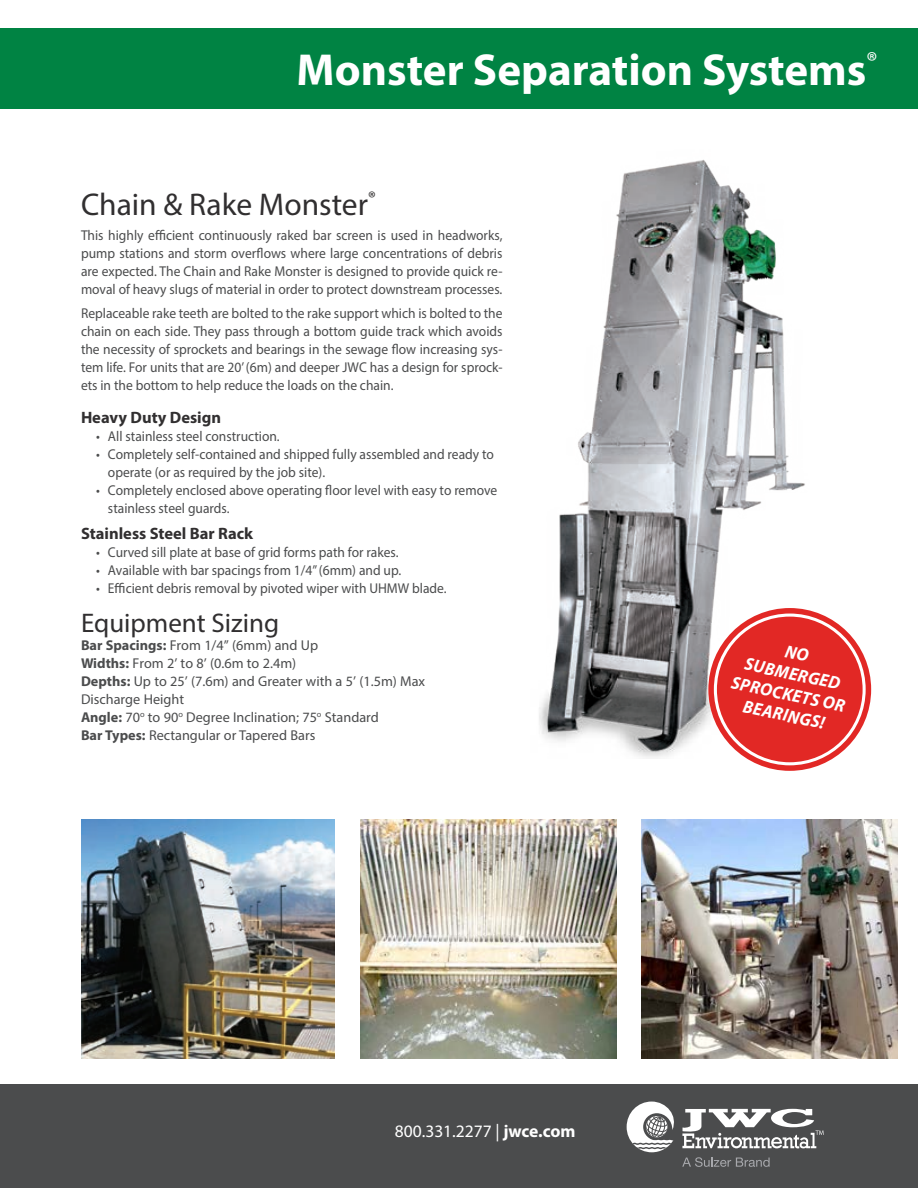
<style>
.page{position:relative;width:918px;height:1188px;background:#fff}
.page>*{position:absolute;margin:0;border:0;box-sizing:border-box;transform-origin:0 0}
.t1{font:700 45px "Myriad Pro";color:#fff}
.t2{font:31.5px "Myriad Pro";color:#312f30}
.t3{font:27px "Myriad Pro";color:#312f30}
.t4{font:italic 700 18px/21px "Myriad Pro";color:#fff;text-align:center;scale:.95 1}
.t5{font:17.55px "Myriad Pro";color:#fff}
.t6{font:700 16.5px "Myriad Pro";color:#312f30}
.t7{font:14.25px/18px "Myriad Pro";color:#4b4c4d;text-align:justify;scale:.95 1}
.t8{font:14.25px/18px "Myriad Pro";color:#4b4c4d}
.s1{font-weight:700}
</style>
<div class="page">
<div style="left:0;top:1084px;width:918px;height:104px;background:#4b4c4d"></div>
<div style="left:0;top:28px;width:918px;height:81px;background:#008343"></div>
<svg style="left:627px;top:1102px;width:197px;height:65px"></svg>
<img style="left:81px;top:820px;width:254px;height:238px">
<img style="left:642px;top:820px;width:256px;height:238px">
<img style="left:539px;top:159px;width:268px;height:600px">
<img style="left:361px;top:820px;width:256px;height:238px">
<svg style="left:711px;top:611px;width:158px;height:157px"></svg>
<div style="left:708px;top:608px;width:163px;height:163px;border:5px solid #e22825;border-radius:50%"></div>
<div style="left:715px;top:615px;width:149px;height:149px;background:#e22825;border-radius:50%"></div>
<div style="left:714px;top:614px;width:152px;height:151px;border:3px solid #fff;border-radius:50%"></div>
<h1 class="t1" style="left:297px;top:41px;width:582px">Monster Separation Systems<sup>®</sup></h1>
<h2 class="t2" style="left:81px;top:185px;width:296px">Chain &amp; Rake Monster<sup>®</sup></h2>
<p class="t7" style="left:81px;top:226px;width:445px">This highly efficient continuously raked bar screen is used in headworks, pump stations and storm overflows where large concentrations of debris are expected. The Chain and Rake Monster is designed to provide quick re&shy;moval of heavy slugs of material in order to protect downstream processes.</p>
<p class="t7" style="left:81px;top:304px;width:445px">Replaceable rake teeth are bolted to the rake support which is bolted to the chain on each side. They pass through a bottom guide track which avoids the necessity of sprockets and bearings in the sewage flow increasing sys&shy;tem life. For units that are 20’ (6m) and deeper JWC has a design for sprock&shy;ets in the bottom to help reduce the loads on the chain.</p>
<p class="t6" style="left:81px;top:407px;width:142px">Heavy Duty Design</p>
<p class="t7" style="left:96px;top:427px;width:195px">• All stainless steel construction.</p>
<p class="t7" style="left:108px;top:445px;width:408px;text-indent:-12px">• Completely self-contained and shipped fully assembled and ready to operate (or as required by the job site).</p>
<p class="t7" style="left:108px;top:481px;width:411px;text-indent:-12px">• Completely enclosed above operating floor level with easy to remove stainless steel guards.</p>
<p class="t6" style="left:81px;top:523px;width:174px">Stainless Steel Bar Rack</p>
<p class="t7" style="left:96px;top:543px;width:320px">• Curved sill plate at base of grid forms path for rakes.</p>
<p class="t7" style="left:96px;top:561px;width:323px">• Available with bar spacings from 1/4” (6mm) and up.</p>
<p class="t7" style="left:96px;top:579px;width:371px">• Efficient debris removal by pivoted wiper with UHMW blade.</p>
<h3 class="t3" style="left:81px;top:607px;width:200px">Equipment Sizing</h3>
<p class="t8" style="left:81px;top:636px;width:346px"><span class="s1">Bar Spacings:</span> From 1/4” (6mm) and Up<br><span class="s1">Widths:</span> From 2’ to 8’ (0.6m to 2.4m)<br><span class="s1">Depths:</span> Up to 25’ (7.6m) and Greater with a 5’ (1.5m) Max Discharge Height<br><span class="s1">Angle:</span> 70<sup>o</sup> to 90<sup>o</sup> Degree Inclination; 75<sup>o</sup> Standard<br><span class="s1">Bar Types:</span> Rectangular or Tapered Bars</p>
<p class="t5" style="left:395px;top:1121px;width:182px">800.331.2277 | <span class="s1">jwce.com</span></p>
<p class="t4" style="left:743px;top:630px;width:123px;rotate:12deg">NO<br>SUBMERGED<br>SPROCKETS OR<br>BEARINGS!</p>
</div>
